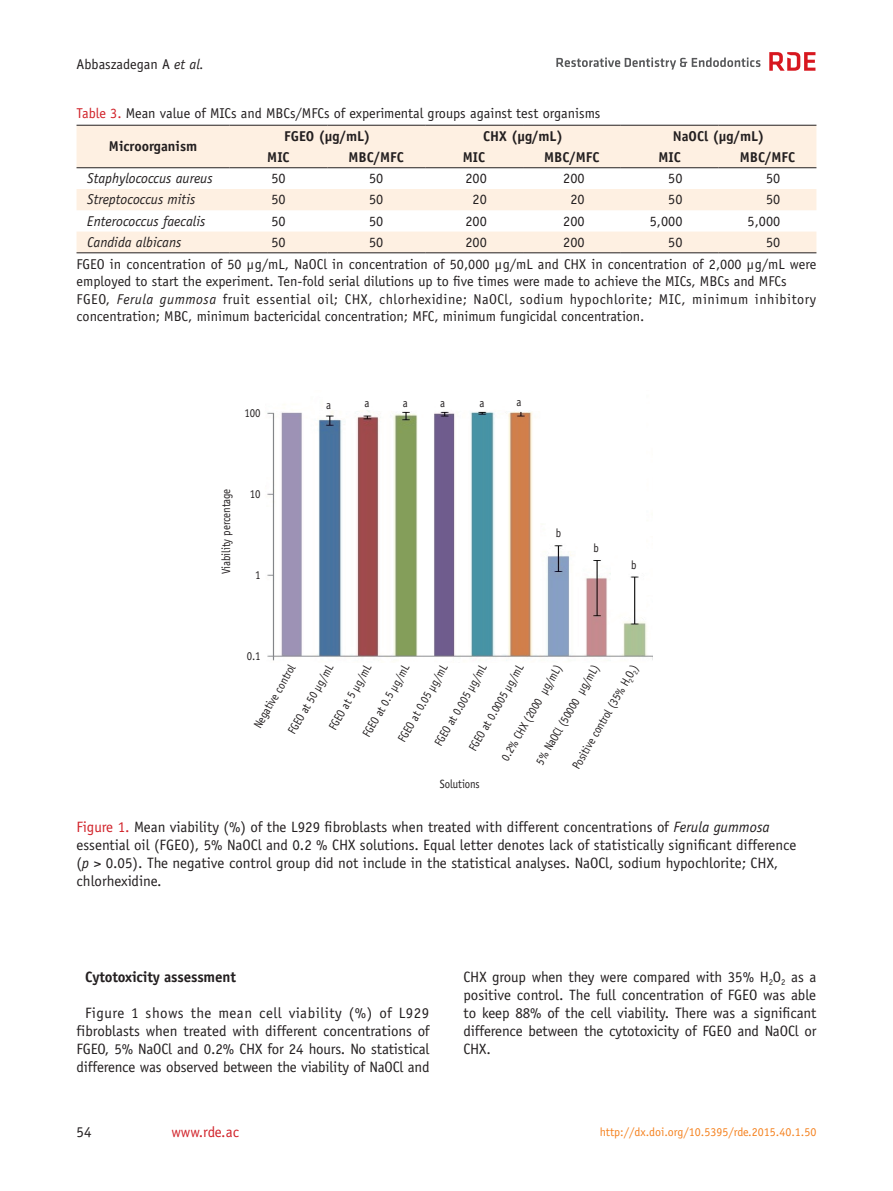
<style>
.page{position:relative;width:893px;height:1191px;background:#fff}
.page>*{position:absolute;margin:0;border:0;box-sizing:border-box;transform-origin:0 0}
.t1{font:15px/18px "Officina Sans Std";color:#231f20;text-align:center}
.t2{font:700 15px "Officina Sans Std";letter-spacing:-.01em;color:#231f20}
.t3{font:15px "Officina Sans Std";color:#d1232a}
.t4{font:14.25px/17.1px "Officina Sans Std";color:#231f20}
.t5{font:700 14.25px "Officina Sans Std";color:#231f20}
.t6{font:italic 14.25px "Officina Sans Std";color:#231f20}
.t7{font:12px "Officina Sans Std";letter-spacing:-.005em;color:#231f20;scale:.9 1}
.t8{font:12px "Officina Sans Std";color:#f58220}
.s1{font-style:italic}
.s2{color:#d1232a}
</style>
<div class="page">
<svg style="left:556px;top:57px;width:204px;height:13px"></svg>
<svg style="left:769px;top:52px;width:46px;height:19px"></svg>
<svg style="left:77px;top:126px;width:739px;height:126px;fill:#fef0e2"></svg>
<hr style="left:77px;top:125px;width:153px;height:1px;background:#231f20">
<hr style="left:77px;top:167px;width:153px;height:1px;background:#231f20">
<hr style="left:230px;top:125px;width:97px;height:1px;background:#231f20">
<hr style="left:327px;top:125px;width:98px;height:1px;background:#231f20">
<hr style="left:425px;top:125px;width:98px;height:1px;background:#231f20">
<hr style="left:523px;top:125px;width:98px;height:1px;background:#231f20">
<hr style="left:621px;top:125px;width:98px;height:1px;background:#231f20">
<hr style="left:719px;top:125px;width:97px;height:1px;background:#231f20">
<hr style="left:230px;top:167px;width:97px;height:1px;background:#231f20">
<hr style="left:327px;top:167px;width:98px;height:1px;background:#231f20">
<hr style="left:425px;top:167px;width:98px;height:1px;background:#231f20">
<hr style="left:523px;top:167px;width:98px;height:1px;background:#231f20">
<hr style="left:621px;top:167px;width:98px;height:1px;background:#231f20">
<hr style="left:719px;top:167px;width:97px;height:1px;background:#231f20">
<hr style="left:77px;top:252px;width:153px;height:1px;background:#231f20">
<hr style="left:230px;top:252px;width:97px;height:1px;background:#231f20">
<hr style="left:327px;top:252px;width:98px;height:1px;background:#231f20">
<hr style="left:425px;top:252px;width:98px;height:1px;background:#231f20">
<hr style="left:523px;top:252px;width:98px;height:1px;background:#231f20">
<hr style="left:621px;top:252px;width:98px;height:1px;background:#231f20">
<hr style="left:719px;top:252px;width:97px;height:1px;background:#231f20">
<img style="left:267px;top:404px;width:386px;height:257px">
<p class="t4" style="left:77px;top:55px;width:129px">Abbaszadegan A <span class="s1">et al.</span></p>
<p class="t4" style="left:77px;top:105px;width:525px"><span class="s2">Table 3.</span> Mean value of MICs and MBCs/MFCs of experimental groups against test organisms</p>
<p class="t5" style="left:109px;top:137px;width:90px">Microorganism</p>
<p class="t5" style="left:284px;top:127px;width:88px">FGEO (µg/mL)</p>
<p class="t5" style="left:483px;top:127px;width:81px">CHX (µg/mL)</p>
<p class="t5" style="left:673px;top:127px;width:93px">NaOCl (µg/mL)</p>
<p class="t5" style="left:267px;top:148px;width:24px">MIC</p>
<p class="t5" style="left:349px;top:148px;width:57px">MBC/MFC</p>
<p class="t5" style="left:463px;top:148px;width:24px">MIC</p>
<p class="t5" style="left:544px;top:148px;width:57px">MBC/MFC</p>
<p class="t5" style="left:658px;top:148px;width:24px">MIC</p>
<p class="t5" style="left:740px;top:148px;width:57px">MBC/MFC</p>
<p class="t6" style="left:87px;top:170px;width:127px">Staphylococcus aureus</p>
<p class="t4" style="left:271px;top:170px;width:16px">50</p>
<p class="t4" style="left:369px;top:170px;width:16px">50</p>
<p class="t4" style="left:465px;top:170px;width:23px">200</p>
<p class="t4" style="left:563px;top:170px;width:23px">200</p>
<p class="t4" style="left:668px;top:170px;width:16px">50</p>
<p class="t4" style="left:766px;top:170px;width:16px">50</p>
<p class="t6" style="left:87px;top:191px;width:110px">Streptococcus mitis</p>
<p class="t4" style="left:271px;top:191px;width:16px">50</p>
<p class="t4" style="left:369px;top:191px;width:16px">50</p>
<p class="t4" style="left:473px;top:191px;width:16px">20</p>
<p class="t4" style="left:570px;top:191px;width:16px">20</p>
<p class="t4" style="left:668px;top:191px;width:16px">50</p>
<p class="t4" style="left:766px;top:191px;width:16px">50</p>
<p class="t6" style="left:87px;top:212px;width:120px">Enterococcus faecalis</p>
<p class="t4" style="left:271px;top:212px;width:16px">50</p>
<p class="t4" style="left:369px;top:212px;width:16px">50</p>
<p class="t4" style="left:465px;top:212px;width:23px">200</p>
<p class="t4" style="left:563px;top:212px;width:23px">200</p>
<p class="t4" style="left:650px;top:212px;width:34px">5,000</p>
<p class="t4" style="left:748px;top:212px;width:34px">5,000</p>
<p class="t6" style="left:87px;top:234px;width:96px">Candida albicans</p>
<p class="t4" style="left:271px;top:233px;width:16px">50</p>
<p class="t4" style="left:369px;top:233px;width:16px">50</p>
<p class="t4" style="left:465px;top:233px;width:23px">200</p>
<p class="t4" style="left:563px;top:233px;width:23px">200</p>
<p class="t4" style="left:668px;top:233px;width:16px">50</p>
<p class="t4" style="left:77px;top:231px;width:741px;line-height:22.4px;text-indent:689px">50<br>FGEO in concentration of 50 µg/mL, NaOCl in concentration of 50,000 µg/mL and CHX in concentration of 2,000 µg/mL were</p>
<p class="t4" style="left:77px;top:273px;width:741px">employed to start the experiment. Ten-fold serial dilutions up to five times were made to achieve the MICs, MBCs and MFCs<br>FGEO, <span class="s1">Ferula gummosa</span> fruit essential oil; CHX, chlorhexidine; NaOCl, sodium hypochlorite; MIC, minimum inhibitory concentration; MBC, minimum bactericidal concentration; MFC, minimum fungicidal concentration.</p>
<p class="t7" style="left:245px;top:406px;width:19px">100</p>
<p class="t7" style="left:219px;top:574px;width:97px;rotate:-90deg">Viability percentage</p>
<p class="t7" style="left:250px;top:487px;width:13px">10</p>
<p class="t7" style="left:255px;top:568px;width:8px">1</p>
<p class="t7" style="left:326px;top:398px;width:7px">a</p>
<p class="t7" style="left:364px;top:396px;width:7px">a</p>
<p class="t7" style="left:403px;top:396px;width:7px">a</p>
<p class="t7" style="left:440px;top:396px;width:7px">a</p>
<p class="t7" style="left:479px;top:396px;width:7px">a</p>
<p class="t7" style="left:517px;top:395px;width:7px">a</p>
<p class="t7" style="left:556px;top:525px;width:8px">b</p>
<p class="t7" style="left:593px;top:540px;width:8px">b</p>
<p class="t7" style="left:631px;top:557px;width:8px">b</p>
<p class="t7" style="left:247px;top:649px;width:17px">0.1</p>
<p class="t7" style="left:251px;top:723px;width:80px;rotate:-60deg">Negative control</p>
<p class="t7" style="left:466px;top:746px;width:110px;rotate:-60deg">FGEO at 0.0005 µg/mL</p>
<p class="t7" style="left:431px;top:742px;width:104px;rotate:-60deg">FGEO at 0.005 µg/mL</p>
<p class="t7" style="left:395px;top:737px;width:98px;rotate:-60deg">FGEO at 0.05 µg/mL</p>
<p class="t7" style="left:360px;top:732px;width:92px;rotate:-60deg">FGEO at 0.5 µg/mL</p>
<p class="t7" style="left:326px;top:725px;width:83px;rotate:-60deg">FGEO at 5 µg/mL</p>
<p class="t7" style="left:285px;top:730px;width:89px;rotate:-60deg">FGEO at 50 µg/mL</p>
<p class="t7" style="left:498px;top:756px;width:123px;rotate:-60deg">0.2% CHX (2000 µg/mL)</p>
<p class="t7" style="left:533px;top:760px;width:128px;rotate:-60deg">5% NaOCl (50000 µg/mL)</p>
<p class="t7" style="left:569px;top:765px;width:134px;rotate:-60deg">Positive control (35% H<sub>2</sub>O<sub>2</sub>)</p>
<p class="t7" style="left:440px;top:776px;width:46px">Solutions</p>
<p class="t1" style="left:77px;top:818px;width:721px;text-align:left"><span class="s2">Figure 1.</span> Mean viability (%) of the L929 fibroblasts when treated with different concentrations of <span class="s1">Ferula gummosa </span>essential oil (FGEO), 5% NaOCl and 0.2 % CHX solutions. Equal letter denotes lack of statistically significant difference (<span class="s1">p</span> &gt; 0.05). The negative control group did not include in the statistical analyses. NaOCl, sodium hypochlorite; CHX, chlorhexidine.</p>
<p class="t2" style="left:85px;top:967px;width:152px">Cytotoxicity assessment</p>
<p class="t1" style="left:77px;top:1004px;width:355px">Figure 1 shows the mean cell viability (%) of L929 fibroblasts when treated with different concentrations of FGEO, 5% NaOCl and 0.2% CHX for 24 hours. No statistical difference was observed between the viability of NaOCl and</p>
<p class="t1" style="left:77px;top:1122px;width:16px">54</p>
<p class="t3" style="left:172px;top:1122px;width:69px">www.rde.ac</p>
<p class="t1" style="left:463px;top:968px;width:354px;text-align:justify">CHX group when they were compared with 35% H<sub>2</sub>O<sub>2</sub> as a positive control. The full concentration of FGEO was able to keep 88% of the cell viability. There was a significant difference between the cytotoxicity of FGEO and NaOCl or CHX.</p>
<p class="t8" style="left:600px;top:1124px;width:218px">http://dx.doi.org/10.5395/rde.2015.40.1.50</p>
</div>
